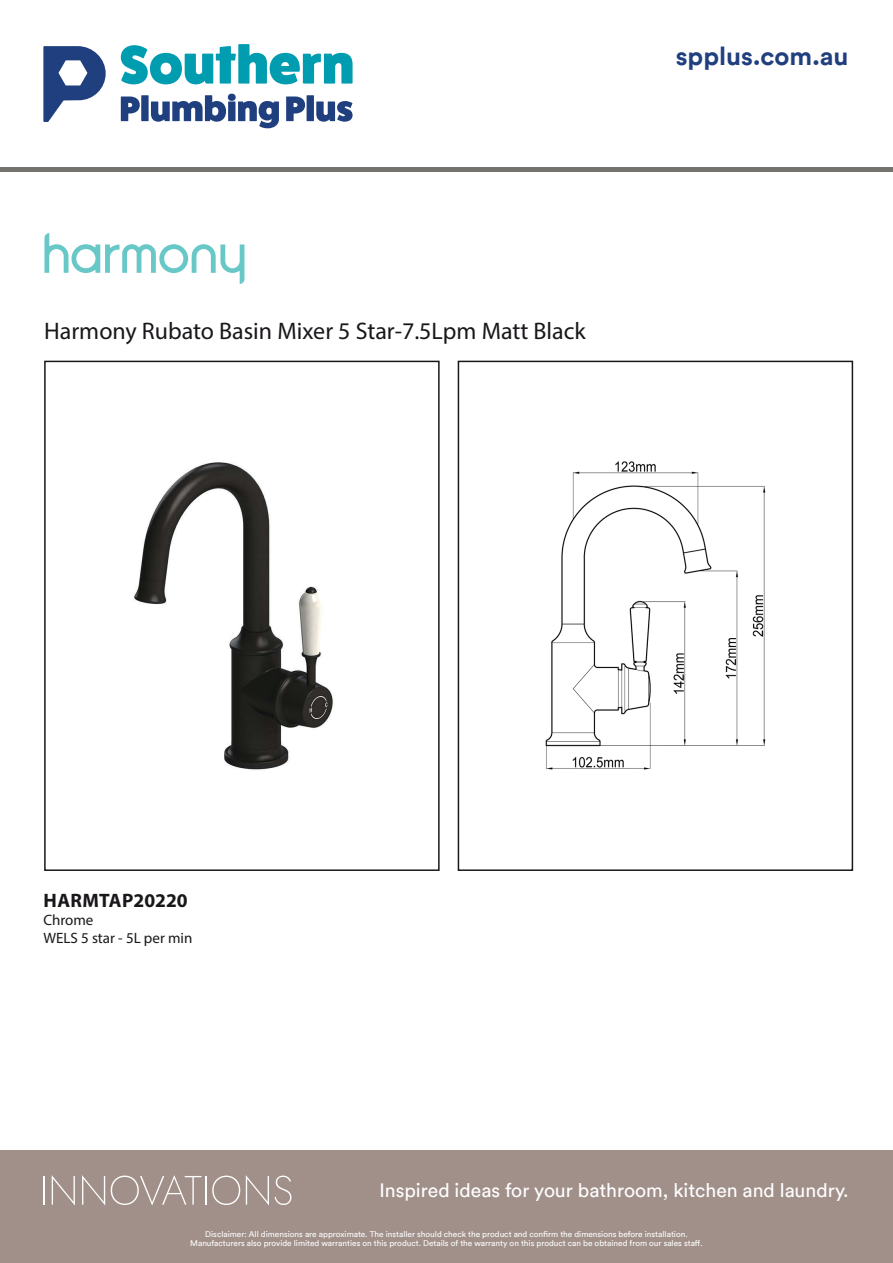
<style>
.page{position:relative;width:893px;height:1263px;background:#fff}
.page>*{position:absolute;margin:0;border:0;box-sizing:border-box;transform-origin:0 0}
.t1{font:700 25.65px "Circular";color:#203f7e}
.t2{font:24px "Myriad Pro";color:#1a171b}
.t3{font:700 19.5px "Myriad Pro";letter-spacing:.005em;color:#1a171b}
.t4{font:19.35px "Circular";color:#fff}
.t5{font:15px "Myriad Pro";color:#1a171b}
.t6{font:8.25px/9px "Circular";color:#fff;text-align:center}
</style>
<div class="page">
<img style="left:134px;top:462px;width:199px;height:308px">
<div style="left:44px;top:361px;width:396px;height:510px;border:2px solid #1a171b"></div>
<img style="left:545px;top:461px;width:221px;height:309px">
<div style="left:458px;top:361px;width:395px;height:510px;border:2px solid #1a171b"></div>
<svg style="left:44px;top:233px;width:200px;height:51px"></svg>
<svg style="left:43px;top:46px;width:63px;height:76px"></svg>
<svg style="left:121px;top:44px;width:232px;height:40px"></svg>
<svg style="left:121px;top:96px;width:19px;height:25px"></svg>
<div style="left:141px;top:95px;width:8px;height:26px;background:#203f7e"></div>
<svg style="left:151px;top:94px;width:128px;height:34px"></svg>
<svg style="left:286px;top:96px;width:19px;height:25px"></svg>
<div style="left:307px;top:95px;width:7px;height:26px;background:#203f7e"></div>
<svg style="left:316px;top:101px;width:37px;height:21px"></svg>
<hr style="left:0;top:167px;width:893px;height:4px;background:#75736e">
<div style="left:0;top:1150px;width:893px;height:113px;background:#a1908a"></div>
<svg style="left:52px;top:1175px;width:23px;height:30px"></svg>
<svg style="left:82px;top:1175px;width:23px;height:30px"></svg>
<svg style="left:246px;top:1175px;width:23px;height:30px"></svg>
<svg style="left:111px;top:1175px;width:129px;height:30px"></svg>
<svg style="left:275px;top:1175px;width:16px;height:30px"></svg>
<hr style="left:43px;top:1176px;width:2px;height:28px;background:#fff">
<p class="t1" style="left:676px;top:39px;width:174px">spplus.com.au</p>
<p class="t2" style="left:44px;top:316px;width:543px">Harmony Rubato Basin Mixer 5 Star-7.5Lpm Matt Black</p>
<p class="t3" style="left:44px;top:888px;width:146px">HARMTAP20220</p>
<p class="t5" style="left:43px;top:911px;width:52px">Chrome</p>
<p class="t5" style="left:43px;top:929px;width:151px">WELS 5 star - 5L per min</p>
<p class="t4" style="left:379px;top:1178px;width:471px">Inspired ideas for your bathroom, kitchen and laundry.</p>
<p class="t6" style="left:190px;top:1229px;width:514px">Disclaimer: All dimensions are approximate. The installer should check the product and confirm the dimensions before installation.<br>Manufacturers also provide limited warranties on this product. Details of the warranty on this product can be obtained from our sales staff.</p>
</div>
